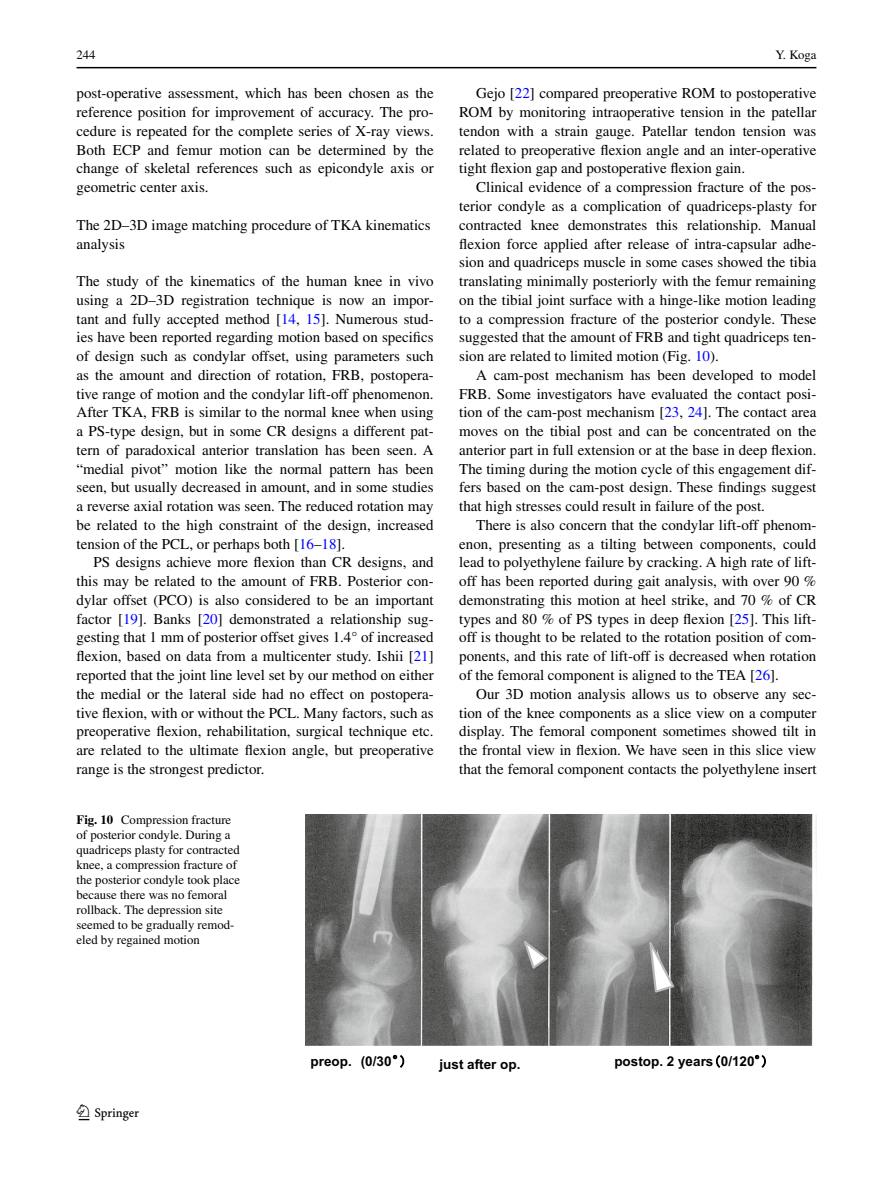
<style>
.page{position:relative;width:893px;height:1187px;background:#fff}
.page>*{position:absolute;margin:0;border:0;box-sizing:border-box;transform-origin:0 0}
.t1{font:22.5px "Springnew";color:#000}
.t2{font:15px/18.8px "Times";color:#000;text-align:justify}
.t3{font:700 13.5px "Arial";color:#000}
.t4{font:12.75px/15px "Times";color:#000}
.s1{color:#00f}
.s2{font-weight:700}
</style>
<div class="page">
<hr style="left:77px;top:67px;width:739px;height:1px;background:#000">
<svg style="left:393px;top:1054px;width:11px;height:13px"></svg>
<svg style="left:716px;top:1055px;width:4px;height:12px"></svg>
<svg style="left:755px;top:1054px;width:11px;height:13px"></svg>
<img style="left:306px;top:814px;width:510px;height:231px">
<svg style="left:521px;top:935px;width:29px;height:35px"></svg>
<svg style="left:647px;top:931px;width:29px;height:63px"></svg>
<p class="t4" style="left:77px;top:48px;width:21px">244</p>
<p class="t4" style="left:775px;top:48px;width:43px">Y. Koga</p>
<p class="t2" style="left:77px;top:84px;width:359px">post-operative assessment, which has been chosen as the reference position for improvement of accuracy. The pro&shy;cedure is repeated for the complete series of X-ray views.<br>Both ECP and femur motion can be determined by the change of skeletal references such as epicondyle axis or geometric center axis.</p>
<p class="t2" style="left:77px;top:215px;width:356px">The 2D–3D image matching procedure of TKA kinematics analysis</p>
<p class="t2" style="left:77px;top:271px;width:359px">The study of the kinematics of the human knee in vivo using a 2D–3D registration technique is now an impor&shy;tant and fully accepted method [<span class="s1">14</span>, <span class="s1">15</span>]. Numerous stud&shy;ies have been reported regarding motion based on specifics of design such as condylar offset, using parameters such as the amount and direction of rotation, FRB, postopera&shy;tive range of motion and the condylar lift-off phenomenon.<br>After TKA, FRB is similar to the normal knee when using a PS-type design, but in some CR designs a different pat&shy;tern of paradoxical anterior translation has been seen. A “medial pivot” motion like the normal pattern has been seen, but usually decreased in amount, and in some studies a reverse axial rotation was seen. The reduced rotation may be related to the high constraint of the design, increased tension of the PCL, or perhaps both [<span class="s1">16</span>–<span class="s1">18</span>].</p>
<p class="t2" style="left:77px;top:553px;width:359px;text-indent:17px">PS designs achieve more flexion than CR designs, and this may be related to the amount of FRB. Posterior con&shy;dylar offset (PCO) is also considered to be an important factor [<span class="s1">19</span>]. Banks [<span class="s1">20</span>] demonstrated a relationship sug&shy;gesting that 1 mm of posterior offset gives 1.4° of increased flexion, based on data from a multicenter study. Ishii [<span class="s1">21</span>] reported that the joint line level set by our method on either the medial or the lateral side had no effect on postopera&shy;tive flexion, with or without the PCL. Many factors, such as preoperative flexion, rehabilitation, surgical technique etc. are related to the ultimate flexion angle, but preoperative range is the strongest predictor.</p>
<p class="t4" style="left:77px;top:812px;width:165px"><span class="s2">Fig. 10</span> Compression fracture of posterior condyle. During a quadriceps plasty for contracted knee, a compression fracture of the posterior condyle took place because there was no femoral rollback. The depression site seemed to be gradually remod&shy;eled by regained motion</p>
<p class="t2" style="left:459px;top:84px;width:359px;text-indent:17px">Gejo [<span class="s1">22</span>] compared preoperative ROM to postoperative ROM by monitoring intraoperative tension in the patellar tendon with a strain gauge. Patellar tendon tension was related to preoperative flexion angle and an inter-operative tight flexion gap and postoperative flexion gain.</p>
<p class="t2" style="left:459px;top:178px;width:359px;text-indent:17px">Clinical evidence of a compression fracture of the pos&shy;terior condyle as a complication of quadriceps-plasty for contracted knee demonstrates this relationship. Manual flexion force applied after release of intra-capsular adhe&shy;sion and quadriceps muscle in some cases showed the tibia translating minimally posteriorly with the femur remaining on the tibial joint surface with a hinge-like motion leading to a compression fracture of the posterior condyle. These suggested that the amount of FRB and tight quadriceps ten&shy;sion are related to limited motion (Fig. <span class="s1">10</span>).</p>
<p class="t2" style="left:459px;top:365px;width:359px;text-indent:17px">A cam-post mechanism has been developed to model FRB. Some investigators have evaluated the contact posi&shy;tion of the cam-post mechanism [<span class="s1">23</span>, <span class="s1">24</span>]. The contact area moves on the tibial post and can be concentrated on the anterior part in full extension or at the base in deep flexion.<br>The timing during the motion cycle of this engagement dif&shy;fers based on the cam-post design. These findings suggest that high stresses could result in failure of the post.</p>
<p class="t2" style="left:459px;top:515px;width:359px;text-indent:17px">There is also concern that the condylar lift-off phenom&shy;enon, presenting as a tilting between components, could lead to polyethylene failure by cracking. A high rate of lift&shy;off has been reported during gait analysis, with over 90 % demonstrating this motion at heel strike, and 70 % of CR types and 80 % of PS types in deep flexion [<span class="s1">25</span>]. This lift&shy;off is thought to be related to the rotation position of com&shy;ponents, and this rate of lift-off is decreased when rotation of the femoral component is aligned to the TEA [<span class="s1">26</span>].</p>
<p class="t2" style="left:459px;top:684px;width:359px;text-indent:17px">Our 3D motion analysis allows us to observe any sec&shy;tion of the knee components as a slice view on a computer display. The femoral component sometimes showed tilt in the frontal view in flexion. We have seen in this slice view that the femoral component contacts the polyethylene insert</p>
<h1 class="t1" style="left:79px;top:1104px;width:62px">1 3</h1>
<p class="t3" style="left:310px;top:1052px;width:83px">preop. (0/30</p>
<p class="t3" style="left:439px;top:1055px;width:83px">just after op.</p>
<p class="t3" style="left:614px;top:1052px;width:142px">postop. 2 years 0/120</p>
</div>
